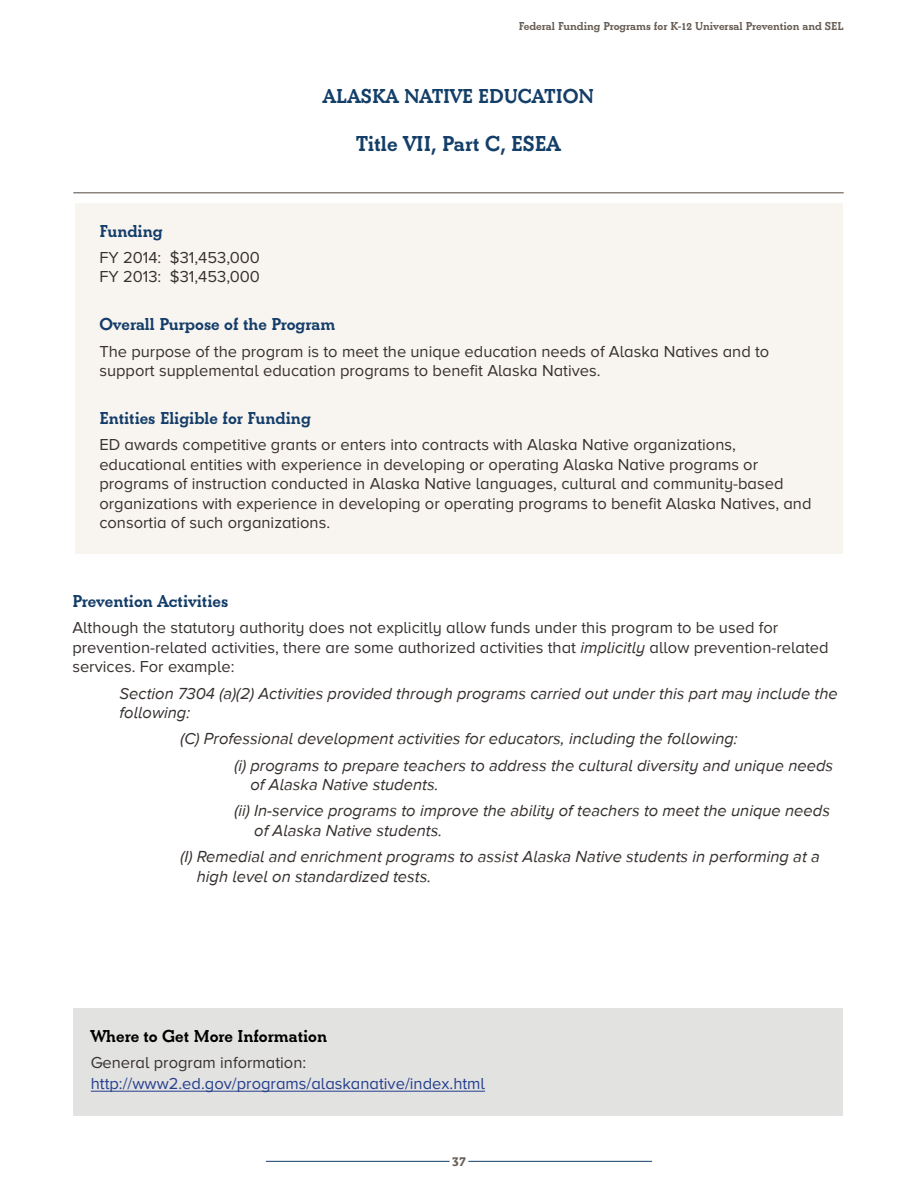
<style>
.page{position:relative;width:918px;height:1188px;background:#fff}
.page>*{position:absolute;margin:0;border:0;box-sizing:border-box;transform-origin:0 0}
.t1{font:700 22.5px "Beton EF";color:#133e68}
.t2{font:700 21px "Beton EF";color:#133e68}
.t3{font:700 18px "Beton EF";color:#143d69}
.t4{font:700 18px "Beton EF";color:#000}
.t5{font:16.5px/19.5px "Proxima Nova A";color:#37312f}
.t6{font:italic 16.5px/19.5px "Proxima Nova A";color:#37312f}
.t7{font:16.5px "Proxima Nova A";color:#253f8e}
.t8{font:700 15px "Beton EF";color:#665c53}
.t9{font:700 12px "Beton EF";color:#665c53}
.s1{font-style:italic}
</style>
<div class="page">
<hr style="left:468px;top:1161px;width:184px;height:1px;background:#133e68">
<hr style="left:266px;top:1161px;width:184px;height:1px;background:#133e68">
<div style="left:75px;top:203px;width:768px;height:351px;background:#f8f5f1"></div>
<hr style="left:74px;top:192px;width:769px;height:1px;background:#665c53">
<div style="left:73px;top:1008px;width:770px;height:108px;background:#e2e2e1"></div>
<hr style="left:91px;top:1091px;width:394px;height:1px;background:#253f8e">
<p class="t9" style="left:519px;top:19px;width:327px">Federal Funding Programs for K-12 Universal Prevention and SEL</p>
<p class="t2" style="left:323px;top:83px;width:273px">ALASKA NATIVE EDUCATION</p>
<p class="t1" style="left:356px;top:130px;width:206px">Title VII, Part C, ESEA</p>
<p class="t3" style="left:99px;top:220px;width:65px">Funding</p>
<p class="t5" style="left:99px;top:247px;width:162px">FY 2014: $31,453,000</p>
<p class="t5" style="left:99px;top:267px;width:162px">FY 2013: $31,453,000</p>
<p class="t3" style="left:99px;top:314px;width:237px">Overall Purpose of the Program</p>
<p class="t5" style="left:99px;top:341px;width:672px">The purpose of the program is to meet the unique education needs of Alaska Natives and to support supplemental education programs to benefit Alaska Natives.</p>
<p class="t3" style="left:99px;top:408px;width:213px">Entities Eligible for Funding</p>
<p class="t5" style="left:99px;top:435px;width:714px">ED awards competitive grants or enters into contracts with Alaska Native organizations, educational entities with experience in developing or operating Alaska Native programs or programs of instruction conducted in Alaska Native languages, cultural and community-based organizations with experience in developing or operating programs to benefit Alaska Natives, and consortia of such organizations.</p>
<p class="t3" style="left:72px;top:591px;width:157px">Prevention Activities</p>
<p class="t5" style="left:72px;top:618px;width:758px">Although the statutory authority does not explicitly allow funds under this program to be used for prevention-related activities, there are some authorized activities that <span class="s1">implicitly</span> allow prevention-related services. For example:</p>
<p class="t6" style="left:120px;top:683px;width:720px">Section 7304 (a)(2) Activities provided through programs carried out under this part may include the following:</p>
<p class="t6" style="left:180px;top:729px;width:559px">(C) Professional development activities for educators, including the following:</p>
<p class="t6" style="left:251px;top:755px;width:584px;text-indent:-16px">(i) programs to prepare teachers to address the cultural diversity and unique needs of Alaska Native students.</p>
<p class="t6" style="left:254px;top:801px;width:577px;text-indent:-20px">(ii) In-service programs to improve the ability of teachers to meet the unique needs of Alaska Native students.</p>
<p class="t6" style="left:197px;top:847px;width:625px;text-indent:-16px">(I) Remedial and enrichment programs to assist Alaska Native students in performing at a high level on standardized tests.</p>
<p class="t4" style="left:91px;top:1025px;width:238px">Where to Get More Information</p>
<p class="t5" style="left:91px;top:1053px;width:217px">General program information:</p>
<p class="t7" style="left:91px;top:1074px;width:396px">http://www2.ed.gov/programs/alaskanative/index.html</p>
<p class="t8" style="left:452px;top:1152px;width:15px">37</p>
</div>
